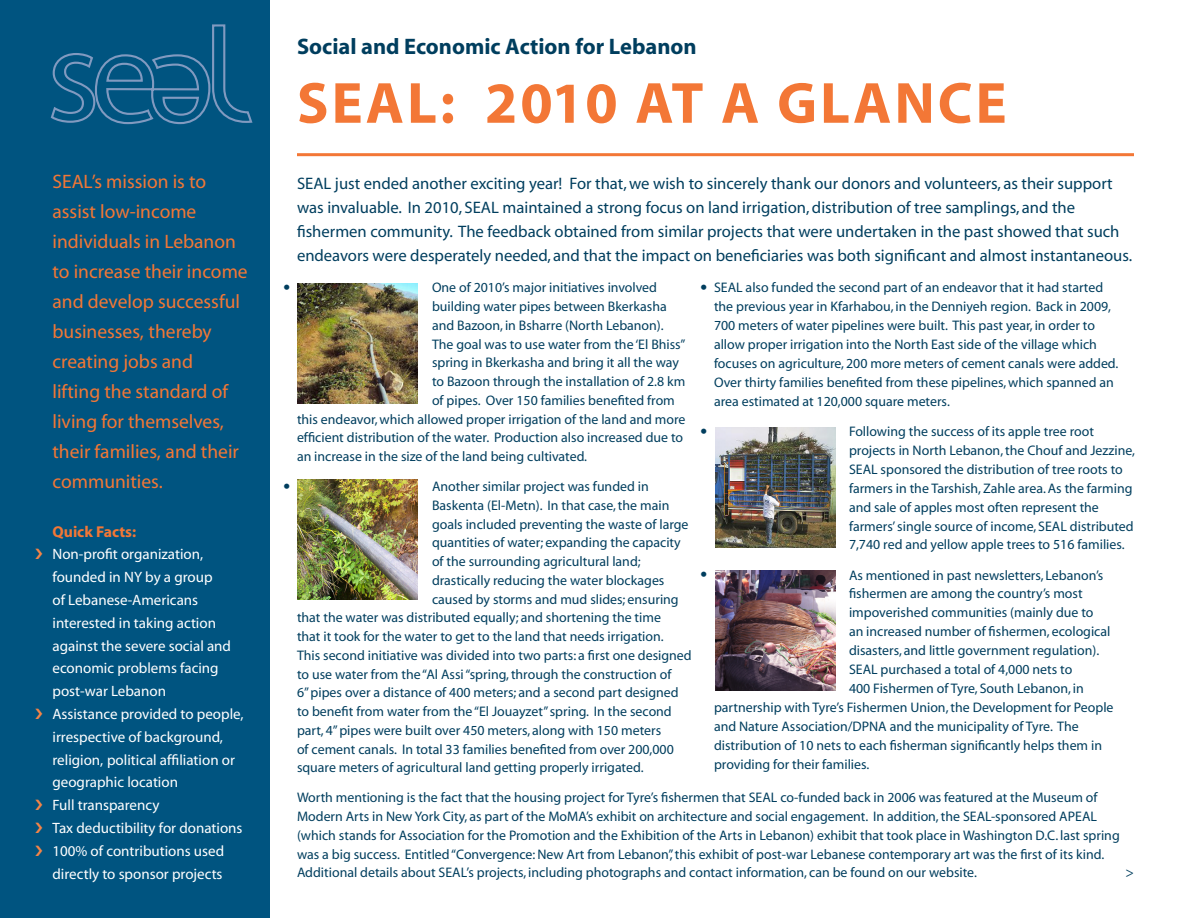
<style>
.page{position:relative;width:1188px;height:918px;background:#fff}
.page>*{position:absolute;margin:0;border:0;box-sizing:border-box;transform-origin:0 0}
.t1{font:700 58.5px "Myriad";letter-spacing:.05em;color:#f37736}
.t2{font:700 22.5px "Myriad";color:#003e5e}
.t3{font:700 19.8px "Myriad";color:#003e5e}
.t4{font:19.5px/30px "Myriad";color:#f37736}
.t5{font:16.65px/24px "Myriad";color:#003e5e}
.t6{font:700 15.75px "Myriad";color:#f37736}
.t7{font:15px/22.8px "Myriad";color:#fff}
.t8{font:14.25px "Myriad";color:#003e5e}
.t9{font:13.8px/18.8px "Myriad";color:#003e5e}
.s1{font-weight:700;font-size:19.8px}
</style>
<div class="page">
<div style="left:0;top:0;width:270px;height:918px;background:#005480"></div>
<svg style="left:50px;top:24px;width:203px;height:101px"></svg>
<img style="left:297px;top:283px;width:120px;height:121px">
<img style="left:297px;top:480px;width:120px;height:120px">
<img style="left:715px;top:570px;width:120px;height:121px">
<img style="left:715px;top:427px;width:120px;height:120px">
<hr style="left:297px;top:153px;width:837px;height:3px;background:#f37736">
<p class="t4" style="left:52px;top:167px;width:197px">SEAL’s mission is to assist low-income individuals in Lebanon to increase their income and develop successful businesses, thereby creating jobs and<br>lifting the standard of living for themselves, their families, and their communities.</p>
<p class="t6" style="left:52px;top:523px;width:85px">Quick Facts:</p>
<p class="t7" style="left:52px;top:544px;width:180px">Non-profit organization, founded in NY by a group<br>of Lebanese-Americans interested in taking action against the severe social and economic problems facing post-war Lebanon</p>
<p class="t7" style="left:52px;top:703px;width:193px">Assistance provided to people, irrespective of background, religion, political affiliation or geographic location</p>
<p class="t7" style="left:52px;top:794px;width:108px">Full transparency</p>
<p class="t7" style="left:52px;top:817px;width:192px">Tax deductibility for donations</p>
<p class="t7" style="left:52px;top:840px;width:173px">100% of contributions used directly to sponsor projects</p>
<p class="t2" style="left:297px;top:35px;width:401px">Social and Economic Action for Lebanon</p>
<p class="t1" style="left:297px;top:73px;width:711px">SEAL: 2010 AT A GLANCE</p>
<p class="t5" style="left:297px;top:172px;width:837px">SEAL just ended another exciting year! For that,we wish to sincerely thank our donors and volunteers, as their support was invaluable. In 2010, SEAL maintained a strong focus on land irrigation, distribution of tree samplings, and the fishermen community. The feedback obtained from similar projects that were undertaken in the past showed that such endeavors were desperately needed, and that the impact on beneficiaries was both significant and almost instantaneous.</p>
<p class="t9" style="left:714px;top:279px;width:406px;text-indent:-14px"><span class="s1">•</span> SEAL also funded the second part of an endeavor that it had started the previous year in Kfarhabou, in the Denniyeh region. Back in 2009, 700 meters of water pipelines were built. This past year, in order to allow proper irrigation into the North East side of the village which focuses on agriculture, 200 more meters of cement canals were added.<br>Over thirty families benefited from these pipelines,which spanned an area estimated at 120,000 square meters.</p>
<p class="t3" style="left:700px;top:421px;width:8px">•</p>
<p class="t9" style="left:849px;top:423px;width:287px">Following the success of its apple tree root projects in North Lebanon,the Chouf and Jezzine, SEAL sponsored the distribution of tree roots to farmers in the Tarshish, Zahle area.As the farming and sale of apples most often represent the farmers’single source of income, SEAL distributed 7,740 red and yellow apple trees to 516 families.</p>
<p class="t3" style="left:700px;top:564px;width:8px">•</p>
<p class="t9" style="left:849px;top:566px;width:263px">As mentioned in past newsletters, Lebanon’s fishermen are among the country’s most impoverished communities (mainly due to an increased number of fishermen, ecological disasters, and little government regulation).<br>SEAL purchased a total of 4,000 nets to<br>400 Fishermen of Tyre, South Lebanon, in</p>
<p class="t9" style="left:714px;top:698px;width:401px">partnership with Tyre’s Fishermen Union,the Development for People and Nature Association/DPNA and the municipality of Tyre. The distribution of 10 nets to each fisherman significantly helps them in providing for their families.</p>
<p class="t3" style="left:284px;top:277px;width:8px">•</p>
<p class="t9" style="left:432px;top:279px;width:255px">One of 2010’s major initiatives involved building water pipes between Bkerkasha and Bazoon, in Bsharre (North Lebanon).<br>The goal was to use water from the ‘El Bhiss” spring in Bkerkasha and bring it all the way to Bazoon through the installation of 2.8 km of pipes. Over 150 families benefited from</p>
<p class="t9" style="left:297px;top:410px;width:390px">this endeavor,which allowed proper irrigation of the land and more efficient distribution of the water. Production also increased due to an increase in the size of the land being cultivated.</p>
<p class="t3" style="left:284px;top:476px;width:8px">•</p>
<p class="t9" style="left:432px;top:478px;width:258px">Another similar project was funded in Baskenta (El-Metn). In that case,the main goals included preventing the waste of large quantities of water; expanding the capacity of the surrounding agricultural land; drastically reducing the water blockages caused by storms and mud slides; ensuring</p>
<p class="t9" style="left:297px;top:609px;width:396px">that the water was distributed equally; and shortening the time<br>that it took for the water to get to the land that needs irrigation.<br>This second initiative was divided into two parts: a first one designed to use water from the“Al Assi“spring,through the construction of 6”pipes over a distance of 400 meters; and a second part designed to benefit from water from the“El Jouayzet”spring. In the second part, 4”pipes were built over 450 meters, along with 150 meters<br>of cement canals. In total 33 families benefited from over 200,000 square meters of agricultural land getting properly irrigated.</p>
<p class="t9" style="left:297px;top:789px;width:824px">Worth mentioning is the fact that the housing project for Tyre’s fishermen that SEAL co-funded back in 2006 was featured at the Museum of Modern Arts in New York City, as part of the MoMA’s exhibit on architecture and social engagement. In addition,the SEAL-sponsored APEAL (which stands for Association for the Promotion and the Exhibition of the Arts in Lebanon) exhibit that took place in Washington D.C. last spring was a big success. Entitled“Convergence:New Art from Lebanon”,this exhibit of post-war Lebanese contemporary art was the first of its kind.<br>Additional details about SEAL’s projects, including photographs and contact information, can be found on our website.</p>
<p class="t8" style="left:1126px;top:866px;width:10px">&gt;</p>
</div>
